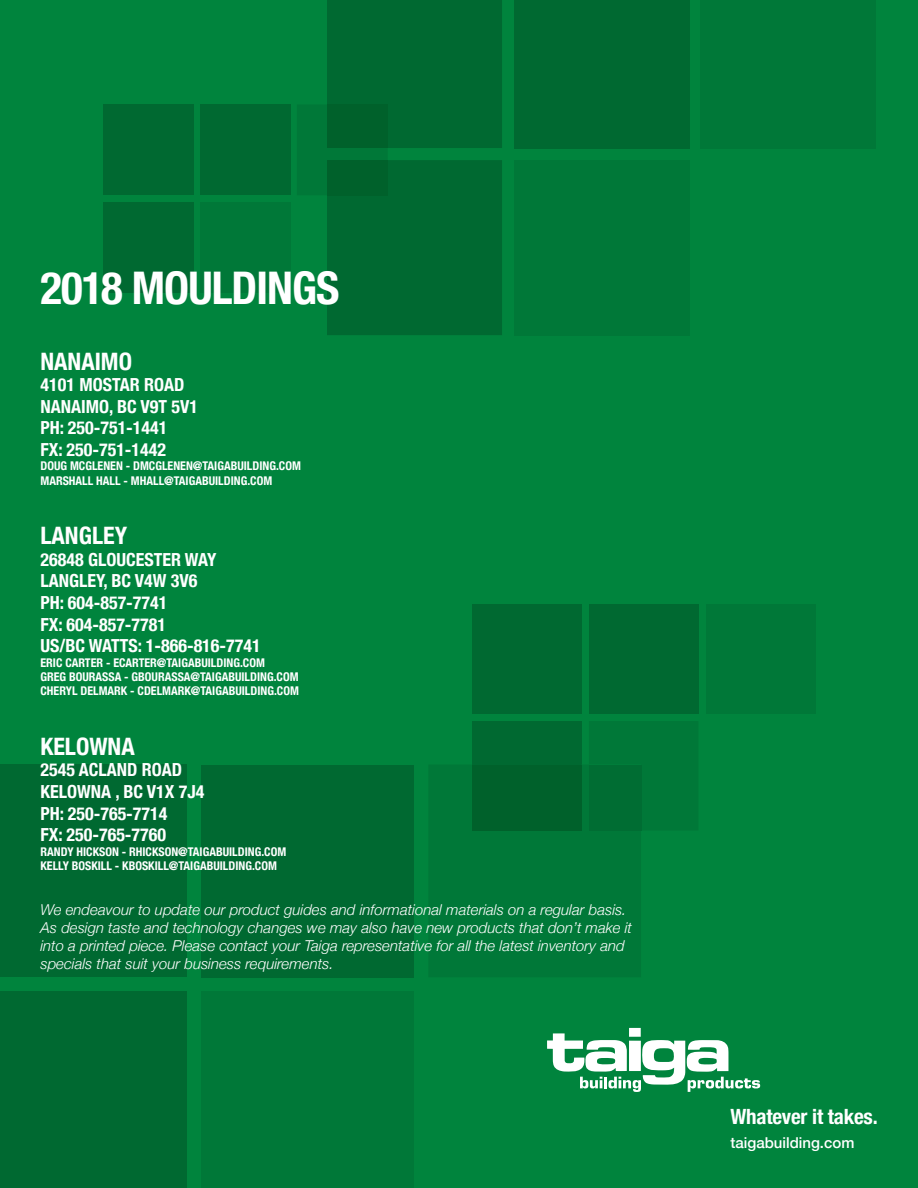
<style>
.page{position:relative;width:918px;height:1188px;background:#00843d}
.page>*{position:absolute;margin:0;border:0;box-sizing:border-box;transform-origin:0 0}
.t1{font:700 condensed 45px "Helvetica Neue";letter-spacing:-.02em;color:#fff}
.t2{font:700 condensed 24px "Helvetica Neue";color:#fff}
.t3{font:700 condensed 21px "Helvetica Neue";letter-spacing:-.01em;color:#fff}
.t4{font:700 condensed 18px/21.6px "Helvetica Neue";color:#fff}
.t5{font:italic 300 15px/18px "Helvetica Neue";color:#fff}
.t6{font:500 15px "Helvetica Neue";color:#fff}
.t7{font:700 condensed 12px/14.4px "Helvetica Neue";color:#fff}
</style>
<div class="page">
<div style="left:514px;top:0;width:175px;height:148px;background:#006931"></div>
<div style="left:514px;top:160px;width:175px;height:175px;background:#007838"></div>
<div style="left:701px;top:0;width:175px;height:148px;background:#007838"></div>
<div style="left:472px;top:604px;width:109px;height:109px;background:#006931"></div>
<div style="left:589px;top:604px;width:109px;height:109px;background:#006931"></div>
<div style="left:472px;top:721px;width:109px;height:44px;background:#006931"></div>
<div style="left:589px;top:721px;width:109px;height:110px;background:#007838"></div>
<div style="left:706px;top:604px;width:109px;height:109px;background:#007838"></div>
<div style="left:0;top:765px;width:187px;height:212px;background:#006931"></div>
<div style="left:201px;top:765px;width:213px;height:212px;background:#006931"></div>
<div style="left:0;top:992px;width:187px;height:196px;background:#006931"></div>
<div style="left:201px;top:992px;width:213px;height:196px;background:#007838"></div>
<div style="left:429px;top:765px;width:212px;height:212px;background:#007838"></div>
<div style="left:472px;top:765px;width:109px;height:66px;background:#00612b"></div>
<div style="left:589px;top:765px;width:52px;height:66px;background:#006d33"></div>
<div style="left:103px;top:104px;width:91px;height:91px;background:#006931"></div>
<div style="left:200px;top:105px;width:91px;height:90px;background:#006931"></div>
<div style="left:103px;top:202px;width:91px;height:90px;background:#006931"></div>
<div style="left:200px;top:202px;width:91px;height:90px;background:#007838"></div>
<svg style="left:297px;top:0;width:205px;height:335px"></svg>
<div style="left:327px;top:104px;width:61px;height:44px;background:#00612b"></div>
<div style="left:327px;top:160px;width:61px;height:35px;background:#00612b"></div>
<div style="left:629px;top:1028px;width:12px;height:9px;background:#fff"></div>
<svg style="left:547px;top:1033px;width:213px;height:59px"></svg>
<h1 class="t1" style="left:40px;top:250px;width:301px">2018 MOULDINGS</h1>
<h2 class="t2" style="left:40px;top:341px;width:93px">NANAIMO</h2>
<h3 class="t4" style="left:40px;top:373px;width:159px">4101 MOSTAR ROAD<br>NANAIMO, BC V9T 5V1<br>PH: 250-751-1441<br>FX: 250-751-1442</h3>
<p class="t7" style="left:40px;top:458px;width:262px">DOUG MCGLENEN - DMCGLENEN@TAIGABUILDING.COM<br>MARSHALL HALL - MHALL@TAIGABUILDING.COM</p>
<h2 class="t2" style="left:40px;top:516px;width:88px">LANGLEY</h2>
<h3 class="t4" style="left:40px;top:547px;width:222px">26848 GLOUCESTER WAY<br>LANGLEY, BC V4W 3V6<br>PH: 604-857-7741<br>FX: 604-857-7781<br>US/BC WATTS: 1-866-816-7741</h3>
<p class="t7" style="left:40px;top:654px;width:260px">ERIC CARTER - ECARTER@TAIGABUILDING.COM<br>GREG BOURASSA - GBOURASSA@TAIGABUILDING.COM<br>CHERYL DELMARK - CDELMARK@TAIGABUILDING.COM</p>
<h2 class="t2" style="left:40px;top:726px;width:96px">KELOWNA</h2>
<h3 class="t4" style="left:40px;top:758px;width:165px">2545 ACLAND ROAD<br>KELOWNA , BC V1X 7J4<br>PH: 250-765-7714<br>FX: 250-765-7760</h3>
<p class="t7" style="left:40px;top:843px;width:247px">RANDY HICKSON - RHICKSON@TAIGABUILDING.COM<br>KELLY BOSKILL - KBOSKILL@TAIGABUILDING.COM</p>
<p class="t5" style="left:40px;top:900px;width:593px">We endeavour to update our product guides and informational materials on a regular basis.<br>As design taste and technology changes we may also have new products that don’t make it into a printed piece. Please contact your Taiga representative for all the latest inventory and specials that suit your business requirements.</p>
<h3 class="t3" style="left:730px;top:1099px;width:149px">Whatever it takes.</h3>
<p class="t6" style="left:730px;top:1130px;width:125px">taigabuilding.com</p>
</div>
